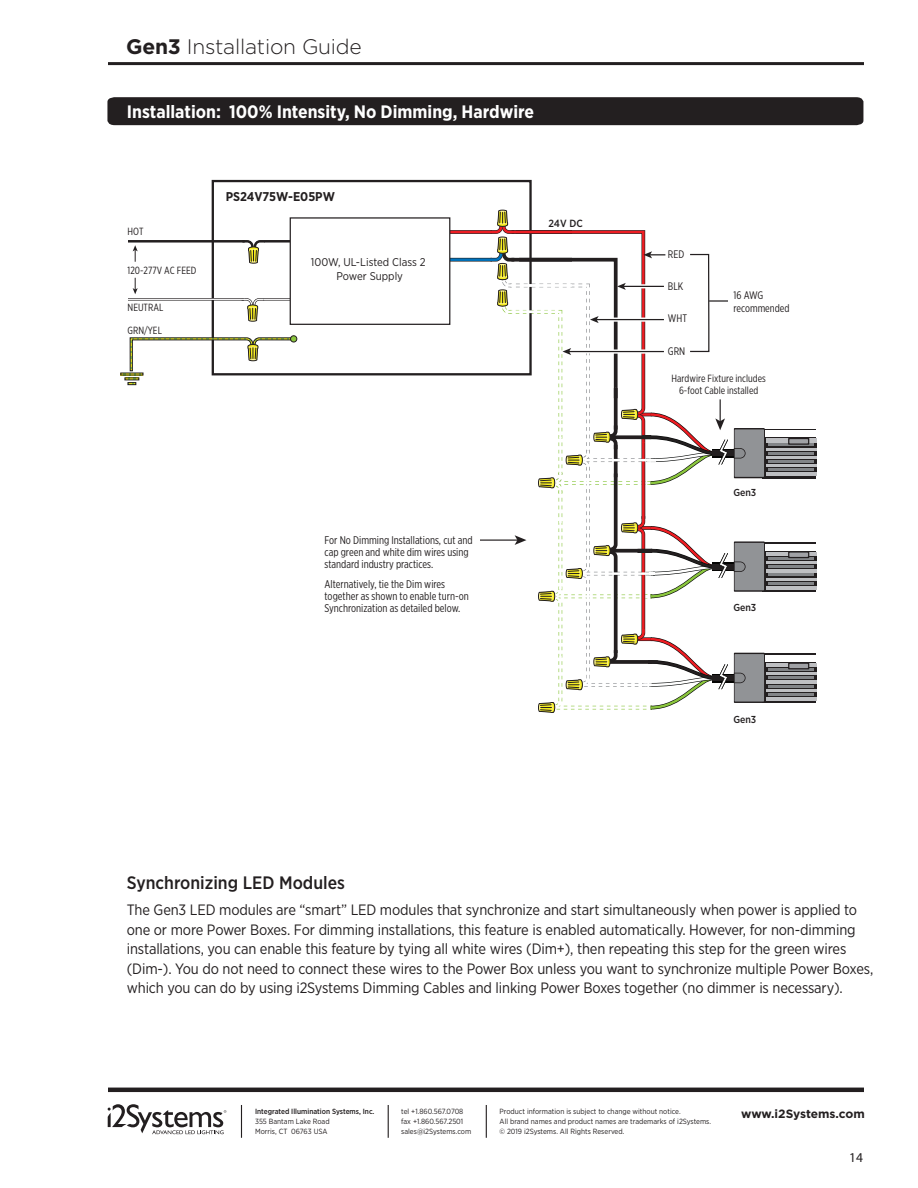
<style>
.page{position:relative;width:918px;height:1188px;background:#fff}
.page>*{position:absolute;margin:0;border:0;box-sizing:border-box;transform-origin:0 0}
.t1{font:300 21px "Gotham";letter-spacing:-.01em;color:#231f20}
.t2{font:700 18px "Gotham Narrow";color:#fff}
.t3{font:500 18px "Gotham Narrow";color:#231f20}
.t4{font:15px/19.5px "Gotham Narrow";letter-spacing:-.01em;color:#231f20}
.t5{font:13.5px "Myriad Pro";color:#231f20}
.t6{font:700 12.75px "Gotham Narrow";color:#231f20}
.t7{font:700 12px "Gotham";letter-spacing:-.01em;color:#231f20}
.t8{font:11.25px/13.5px "Gotham Narrow";color:#231f20;text-align:center}
.t9{font:11.1px/12.5px "Gotham X Narrow";color:#231f20}
.t10{font:10.95px/12.5px "Gotham X Narrow";color:#231f20}
.t11{font:10.5px/12.5px "Gotham X Narrow";color:#231f20;text-align:center}
.t12{font:500 10.35px "Gotham Narrow";color:#231f20}
.t13{font:500 10.05px "Gotham Narrow";color:#231f20}
.t14{font:7.5px/9.8px "Gotham Narrow";color:#231f20}
.t15{font:500 7.5px "Gotham Narrow";color:#231f20}
.s1{font-weight:700}
</style>
<div class="page">
<svg style="left:108px;top:1104px;width:118px;height:30px"></svg>
<hr style="left:108px;top:1088px;width:756px;height:4px;background:#231f20">
<hr style="left:388px;top:1105px;width:1px;height:33px;background:#231f20">
<hr style="left:486px;top:1105px;width:1px;height:33px;background:#231f20">
<hr style="left:241px;top:1105px;width:1px;height:33px;background:#231f20">
<hr style="left:108px;top:62px;width:756px;height:3px;background:#231f20">
<div style="left:212px;top:180px;width:320px;height:195px;border:2px solid #231f20"></div>
<svg style="left:728px;top:449px;width:6px;height:9px"></svg>
<div style="left:713px;top:451px;width:24px;height:5px;background:#231f20"></div>
<div style="left:763px;top:429px;width:53px;height:49px;background:linear-gradient(to right,#231f20,#231f20)"></div>
<div style="left:766px;top:438px;width:51px;height:38px;background:#bebfc2"></div>
<svg style="left:766px;top:467px;width:51px;height:5px"></svg>
<hr style="left:768px;top:468px;width:45px;height:3px;background:#828487">
<svg style="left:766px;top:459px;width:51px;height:5px"></svg>
<hr style="left:768px;top:460px;width:45px;height:3px;background:#828487">
<svg style="left:766px;top:451px;width:51px;height:5px"></svg>
<hr style="left:768px;top:452px;width:45px;height:3px;background:#828487">
<div style="left:766px;top:443px;width:51px;height:5px;background:#231f20"></div>
<hr style="left:768px;top:443px;width:45px;height:3px;background:#828487">
<div style="left:765px;top:431px;width:51px;height:6px;background:#fff"></div>
<svg style="left:734px;top:428px;width:31px;height:50px"></svg>
<div style="left:735px;top:429px;width:29px;height:48px;background:#919396"></div>
<svg style="left:788px;top:438px;width:21px;height:7px"></svg>
<svg style="left:789px;top:439px;width:19px;height:4px"></svg>
<svg style="left:734px;top:448px;width:12px;height:11px"></svg>
<div style="left:713px;top:563px;width:24px;height:8px;background:#050504"></div>
<div style="left:713px;top:564px;width:24px;height:6px;background:#231f20"></div>
<div style="left:763px;top:542px;width:53px;height:50px;background:#231f20"></div>
<div style="left:766px;top:552px;width:51px;height:38px;background:#bebfc2"></div>
<svg style="left:766px;top:581px;width:51px;height:5px"></svg>
<hr style="left:768px;top:582px;width:45px;height:3px;background:#828487">
<div style="left:766px;top:573px;width:51px;height:5px;background:#231f20"></div>
<hr style="left:768px;top:573px;width:45px;height:3px;background:#828487">
<svg style="left:766px;top:564px;width:51px;height:5px"></svg>
<hr style="left:768px;top:565px;width:45px;height:3px;background:#828487">
<svg style="left:766px;top:556px;width:51px;height:5px"></svg>
<hr style="left:768px;top:557px;width:45px;height:3px;background:#828487">
<div style="left:765px;top:544px;width:51px;height:7px;background:#fff"></div>
<svg style="left:734px;top:541px;width:31px;height:51px"></svg>
<div style="left:735px;top:543px;width:29px;height:47px;background:#919396"></div>
<svg style="left:788px;top:551px;width:21px;height:7px"></svg>
<hr style="left:789px;top:553px;width:19px;height:4px;background:#a0a1a5">
<svg style="left:734px;top:561px;width:12px;height:11px"></svg>
<div style="left:713px;top:674px;width:24px;height:8px;background:#050504"></div>
<div style="left:713px;top:675px;width:24px;height:6px;background:#231f20"></div>
<div style="left:763px;top:654px;width:53px;height:49px;background:#231f20"></div>
<div style="left:766px;top:663px;width:51px;height:38px;background:#bebfc2"></div>
<svg style="left:766px;top:692px;width:51px;height:5px"></svg>
<hr style="left:768px;top:693px;width:45px;height:3px;background:#828487">
<svg style="left:766px;top:684px;width:51px;height:5px"></svg>
<hr style="left:768px;top:685px;width:45px;height:3px;background:#828487">
<hr style="left:766px;top:676px;width:51px;height:4px;background:#231f20">
<hr style="left:768px;top:676px;width:45px;height:3px;background:#828487">
<svg style="left:766px;top:667px;width:51px;height:5px"></svg>
<hr style="left:768px;top:668px;width:45px;height:3px;background:#828487">
<div style="left:765px;top:655px;width:51px;height:7px;background:#fff"></div>
<svg style="left:734px;top:653px;width:31px;height:50px"></svg>
<div style="left:735px;top:654px;width:29px;height:48px;background:#919396"></div>
<svg style="left:788px;top:663px;width:21px;height:6px"></svg>
<hr style="left:789px;top:664px;width:19px;height:4px;background:#a0a1a5">
<svg style="left:734px;top:673px;width:12px;height:10px"></svg>
<svg style="left:133px;top:245px;width:5px;height:17px"></svg>
<svg style="left:133px;top:278px;width:5px;height:16px"></svg>
<hr style="left:128px;top:298px;width:116px;height:3px;background:#231f20">
<hr style="left:128px;top:299px;width:116px;height:1px;background:#fff">
<svg style="left:240px;top:239px;width:50px;height:83px"></svg>
<hr style="left:264px;top:240px;width:40px;height:3px;background:#231f20">
<hr style="left:128px;top:240px;width:117px;height:3px;background:#231f20">
<svg style="left:121px;top:336px;width:176px;height:49px"></svg>
<div style="left:290px;top:336px;width:7px;height:6px;border:1px solid #231f20;border-radius:50%"></div>
<hr style="left:480px;top:540px;width:38px;height:1px;background:#231f20">
<hr style="left:442px;top:230px;width:50px;height:4px;background:#6a3033">
<hr style="left:442px;top:231px;width:50px;height:2px;background:#ee1d23">
<hr style="left:442px;top:258px;width:50px;height:4px;background:#838181">
<hr style="left:442px;top:258px;width:50px;height:3px;background:#0073bd">
<svg style="left:489px;top:210px;width:239px;height:503px"></svg>
<div style="left:290px;top:218px;width:160px;height:106px;background:#fff"></div>
<div style="left:290px;top:217px;width:160px;height:108px;border:1px solid #231f20"></div>
<div style="left:107px;top:97px;width:756px;height:28px;background:#231f20"></div>
<h1 class="t1" style="left:126px;top:37px;width:237px"><span class="s1">Gen3</span> Installation Guide</h1>
<p class="t2" style="left:127px;top:105px;width:409px">Installation: 100% Intensity, No Dimming, Hardwire</p>
<p class="t11" style="left:128px;top:226px;width:17px">HOT</p>
<p class="t11" style="left:128px;top:265px;width:70px">120-277V AC FEED</p>
<p class="t11" style="left:128px;top:302px;width:37px">NEUTRAL</p>
<p class="t11" style="left:128px;top:325px;width:36px">GRN/YEL</p>
<p class="t6" style="left:226px;top:191px;width:111px">PS24V75W-E05PW</p>
<p class="t8" style="left:311px;top:257px;width:116px">100W, UL-Listed Class 2<br>Power Supply</p>
<p class="t12" style="left:549px;top:219px;width:36px">24V DC</p>
<p class="t9" style="left:325px;top:534px;width:150px">For No Dimming Installations, cut and cap green and white dim wires using standard industry practices.</p>
<p class="t9" style="left:325px;top:578px;width:146px">Alternatively, tie the Dim wires together as shown to enable turn-on<br>Synchronization as detailed below.</p>
<p class="t10" style="left:668px;top:249px;width:18px">RED</p>
<p class="t10" style="left:668px;top:281px;width:17px">BLK</p>
<p class="t10" style="left:668px;top:313px;width:21px">WHT</p>
<p class="t10" style="left:668px;top:346px;width:19px">GRN</p>
<p class="t10" style="left:734px;top:290px;width:58px">16 AWG recommended</p>
<p class="t11" style="left:672px;top:373px;width:96px">Hardwire Fixture includes<br>6-foot Cable installed</p>
<p class="t13" style="left:733px;top:488px;width:24px">Gen3</p>
<p class="t13" style="left:733px;top:603px;width:24px">Gen3</p>
<p class="t13" style="left:733px;top:715px;width:24px">Gen3</p>
<p class="t3" style="left:127px;top:875px;width:220px">Synchronizing LED Modules</p>
<p class="t4" style="left:127px;top:902px;width:748px">The Gen3 LED modules are “smart” LED modules that synchronize and start simultaneously when power is applied to one or more Power Boxes. For dimming installations, this feature is enabled automatically. However, for non-dimming installations, you can enable this feature by tying all white wires (Dim+), then repeating this step for the green wires (Dim-). You do not need to connect these wires to the Power Box unless you want to synchronize multiple Power Boxes, which you can do by using i2Systems Dimming Cables and linking Power Boxes together (no dimmer is necessary).</p>
<p class="t15" style="left:255px;top:1109px;width:121px">Integrated Illumination Systems, Inc.</p>
<p class="t7" style="left:741px;top:1108px;width:125px">www.i2Systems.com</p>
<p class="t14" style="left:255px;top:1117px;width:76px">355 Bantam Lake Road<br>Morris, CT 06763 USA</p>
<p class="t14" style="left:401px;top:1108px;width:72px">tel +1.860.567.0708 fax +1.860.567.2501 sales@i2Systems.com</p>
<p class="t14" style="left:500px;top:1108px;width:213px">Product information is subject to change without notice.<br>All brand names and product names are trademarks of i2Systems. © 2019 i2Systems. All Rights Reserved.</p>
<p class="t5" style="left:849px;top:1149px;width:15px">14</p>
</div>
